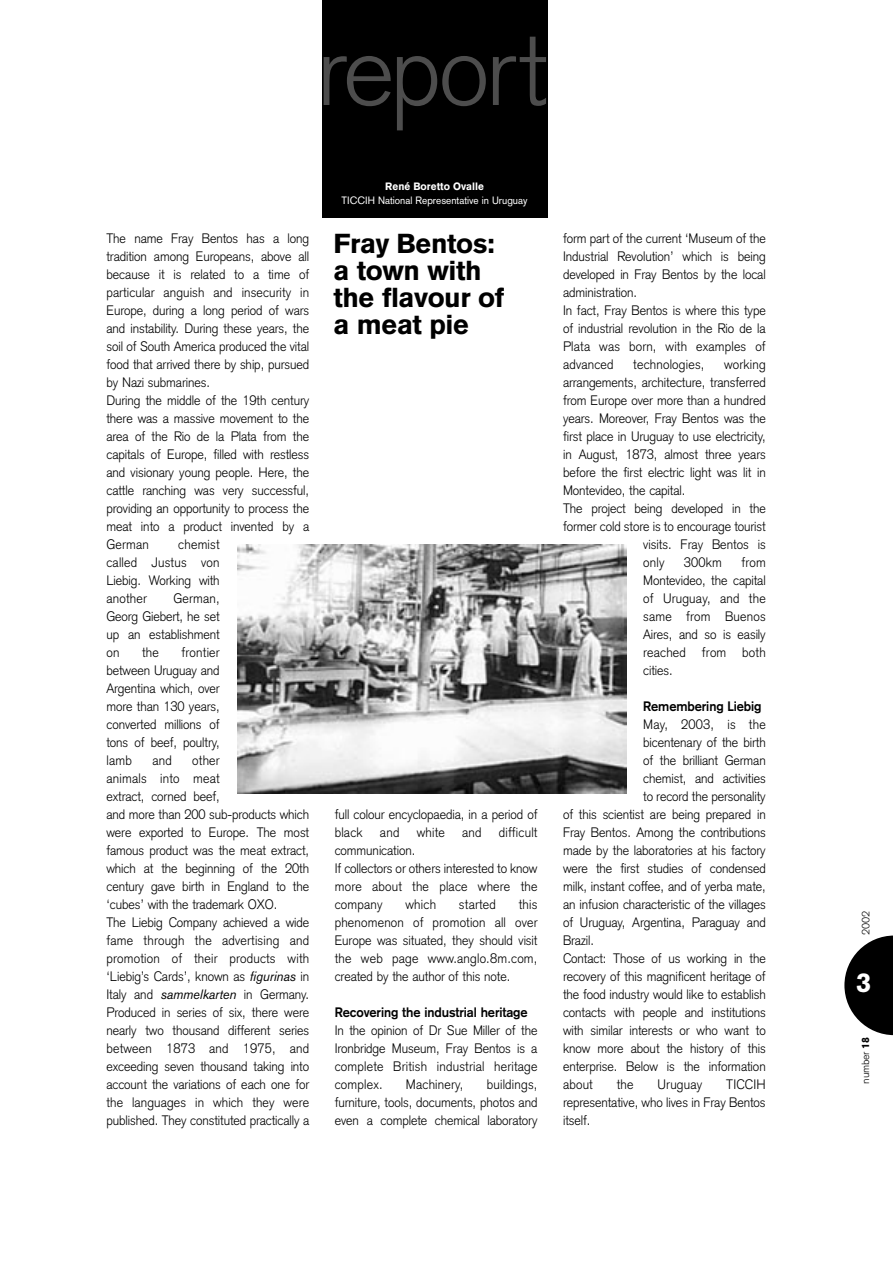
<style>
.page{position:relative;width:893px;height:1263px;background:#fff}
.page>*{position:absolute;margin:0;border:0;box-sizing:border-box;transform-origin:0 0}
.t1{font:300 100.5px "Akzidenz Grotesk BE";letter-spacing:-.05em;color:#4d4d4d}
.t2{font:900 27px/27px "Akzidenz Grotesk";letter-spacing:-.015em;color:#000}
.t3{font:700 27px "Akzidenz Grotesk BE";color:#fff}
.t4{font:300 13.5px/18px "Akzidenz Grotesk";letter-spacing:-.005em;color:#000;text-align:justify;scale:.95 1}
.t5{font:300 13.5px "Akzidenz Grotesk";letter-spacing:.015em;color:#000;scale:.95 1}
.t6{font:700 13.5px "Akzidenz Grotesk";letter-spacing:-.005em;color:#000;scale:.95 1}
.t7{font:10.5px "Akzidenz Grotesk";color:#fff;scale:.95 1}
.t8{font:900 10.5px "Akzidenz Grotesk";color:#fff;scale:.95 1}
.t9{font:300 10.5px "Akzidenz Grotesk BE";letter-spacing:-.02em;color:#000}
.s1{font-family:"Akzidenz Grotesk BE";font-weight:400;font-style:italic}
.s2{font-weight:700}
</style>
<div class="page">
<svg style="left:844px;top:936px;width:48px;height:99px"></svg>
<div style="left:321px;top:0;width:226px;height:218px;background:#000"></div>
<img style="left:237px;top:544px;width:389px;height:250px">
<h1 class="t1" style="left:316px;top:34px;width:233px">report</h1>
<p class="t4" style="left:106px;top:231px;width:215px;text-align:left">The name Fray Bentos has a long tradition among Europeans, above all because it is related to a time of particular anguish and insecurity in Europe, during a long period of wars and instability. During these years, the soil of South America produced the vital food that arrived there by ship, pursued by Nazi submarines.<br>During the middle of the 19th century there was a massive movement to the area of the Rio de la Plata from the capitals of Europe, filled with restless and visionary young people. Here, the cattle ranching was very successful, providing an opportunity to process the meat into a product invented by a German</p>
<p class="t4" style="left:106px;top:537px;width:121px;text-indent:72px">chemist called Justus von Liebig. Working with another</p>
<p class="t4" style="left:106px;top:591px;width:121px;text-indent:67px">German, Georg Giebert, he set up an establishment on</p>
<p class="t4" style="left:106px;top:645px;width:121px;text-indent:75px">frontier between Uruguay and Argentina which, over more than 130 years, converted millions of tons of beef, poultry, lamb</p>
<p class="t4" style="left:142px;top:645px;width:19px">the</p>
<p class="t4" style="left:106px;top:753px;width:215px;text-align:left;text-indent:86px">other<br>animals into meat<br>extract, corned beef,<br>and more than 200 sub-products which were exported to Europe. The most famous product was the meat extract, which at the beginning of the 20th century gave birth in England to the ‘cubes’ with the trademark OXO.<br>The Liebig Company achieved a wide fame through the advertising and promotion of their products with ‘Liebig’s Cards’, known as <span class="s1">figurinas</span> in<br>Italy and <span class="s1">sammelkarten</span> in Germany.<br>Produced in series of six, there were nearly two thousand different series between 1873 and 1975, and exceeding seven thousand taking into account the variations of each one for the languages in which they were published. They constituted practically a</p>
<p class="t4" style="left:152px;top:753px;width:22px">and</p>
<p class="t8" style="left:385px;top:183px;width:105px">René Boretto Ovalle</p>
<p class="t7" style="left:341px;top:196px;width:197px">TICCIH National Representative in Uruguay</p>
<h2 class="t2" style="left:333px;top:233px;width:172px">Fray Bentos: a town with the flavour of a meat pie</h2>
<p class="t4" style="left:335px;top:807px;width:215px">full colour encyclopaedia, in a period of black</p>
<p class="t4" style="left:380px;top:825px;width:22px">and</p>
<p class="t4" style="left:416px;top:825px;width:31px">white</p>
<p class="t4" style="left:462px;top:825px;width:22px">and</p>
<p class="t5" style="left:499px;top:828px;width:42px">difficult</p>
<p class="t4" style="left:335px;top:843px;width:215px;text-align:left">communication.<br>If collectors or others interested to know more about the place where the company</p>
<p class="t4" style="left:335px;top:897px;width:215px;text-indent:184px">this phenomenon of promotion all over Europe was situated, they should visit the web page www.anglo.8m.com, created by the author of this note.</p>
<p class="t6" style="left:335px;top:1008px;width:205px">Recovering the industrial heritage</p>
<p class="t4" style="left:335px;top:1023px;width:215px">In the opinion of Dr Sue Miller of the Ironbridge Museum, Fray Bentos is a complete British industrial heritage complex.</p>
<p class="t4" style="left:405px;top:897px;width:34px">which</p>
<p class="t5" style="left:459px;top:900px;width:40px">started</p>
<p class="t4" style="left:335px;top:1077px;width:215px;text-indent:152px">buildings, furniture, tools, documents, photos and even a complete chemical laboratory</p>
<p class="t5" style="left:406px;top:1080px;width:62px">Machinery,</p>
<p class="t4" style="left:563px;top:231px;width:215px;text-align:left">form part of the current ‘Museum of the<br>Industrial Revolution’ which is being developed in Fray Bentos by the local administration.<br>In fact, Fray Bentos is where this type of industrial revolution in the Rio de la<br>Plata was born, with examples of advanced</p>
<p class="t5" style="left:633px;top:360px;width:76px">technologies,</p>
<p class="t5" style="left:724px;top:360px;width:45px">working</p>
<p class="t4" style="left:563px;top:375px;width:215px">arrangements, architecture, transferred</p>
<p class="t4" style="left:563px;top:393px;width:215px">from Europe over more than a hundred</p>
<p class="t4" style="left:563px;top:411px;width:215px">years. Moreover, Fray Bentos was the</p>
<p class="t4" style="left:563px;top:429px;width:215px">first place in Uruguay to use electricity,</p>
<p class="t4" style="left:563px;top:447px;width:215px">in August, 1873, almost three years</p>
<p class="t4" style="left:563px;top:465px;width:215px">before the first electric light was lit in</p>
<p class="t4" style="left:563px;top:483px;width:130px">Montevideo, the capital.</p>
<p class="t4" style="left:563px;top:501px;width:215px">The project being developed in the</p>
<p class="t4" style="left:563px;top:519px;width:215px">former cold store is to encourage tourist</p>
<p class="t4" style="left:643px;top:537px;width:130px">visits. Fray Bentos is</p>
<p class="t4" style="left:643px;top:555px;width:24px">only</p>
<p class="t4" style="left:683px;top:555px;width:42px">300km</p>
<p class="t4" style="left:643px;top:555px;width:130px;text-indent:98px">from Montevideo, the capital of Uruguay, and the same from Buenos Aires, and so is easily reached from both cities.</p>
<p class="t6" style="left:643px;top:702px;width:126px">Remembering Liebig</p>
<p class="t5" style="left:643px;top:720px;width:130px">May, 2003, is the</p>
<p class="t4" style="left:643px;top:735px;width:130px">bicentenary of the birth</p>
<p class="t4" style="left:643px;top:753px;width:130px">of the brilliant German</p>
<p class="t4" style="left:643px;top:771px;width:130px">chemist, and activities</p>
<p class="t4" style="left:643px;top:789px;width:130px">to record the personality</p>
<p class="t4" style="left:563px;top:807px;width:215px">of this scientist are being prepared in</p>
<p class="t4" style="left:563px;top:825px;width:215px">Fray Bentos. Among the contributions</p>
<p class="t4" style="left:563px;top:843px;width:215px">made by the laboratories at his factory</p>
<p class="t4" style="left:563px;top:861px;width:215px">were the first studies of condensed</p>
<p class="t4" style="left:563px;top:879px;width:215px">milk, instant coffee, and of yerba mate,</p>
<p class="t4" style="left:563px;top:897px;width:215px">an infusion characteristic of the villages</p>
<p class="t4" style="left:563px;top:915px;width:215px">of Uruguay, Argentina, Paraguay and</p>
<p class="t4" style="left:563px;top:933px;width:34px">Brazil.</p>
<p class="t4" style="left:563px;top:951px;width:215px">Contact: Those of us working in the</p>
<p class="t4" style="left:563px;top:969px;width:215px">recovery of this magnificent heritage of</p>
<p class="t4" style="left:563px;top:987px;width:215px">the food industry would like to establish</p>
<p class="t4" style="left:563px;top:1005px;width:215px">contacts with people and institutions</p>
<p class="t4" style="left:563px;top:1023px;width:215px">with similar interests or who want to</p>
<p class="t4" style="left:563px;top:1041px;width:215px">know more about the history of this</p>
<p class="t4" style="left:563px;top:1059px;width:215px">enterprise. Below is the information</p>
<p class="t4" style="left:563px;top:1077px;width:33px">about</p>
<p class="t4" style="left:616px;top:1077px;width:19px">the</p>
<p class="t5" style="left:657px;top:1080px;width:49px">Uruguay</p>
<p class="t4" style="left:563px;top:1077px;width:215px;text-indent:163px">TICCIH representative, who lives in Fray Bentos itself.</p>
<p class="t9" style="left:861px;top:935px;width:25px;rotate:-90deg">2002</p>
<h2 class="t3" style="left:856px;top:973px;width:17px">3</h2>
<p class="t9" style="left:861px;top:1084px;width:48px;rotate:-90deg">number <span class="s2">18</span></p>
</div>
